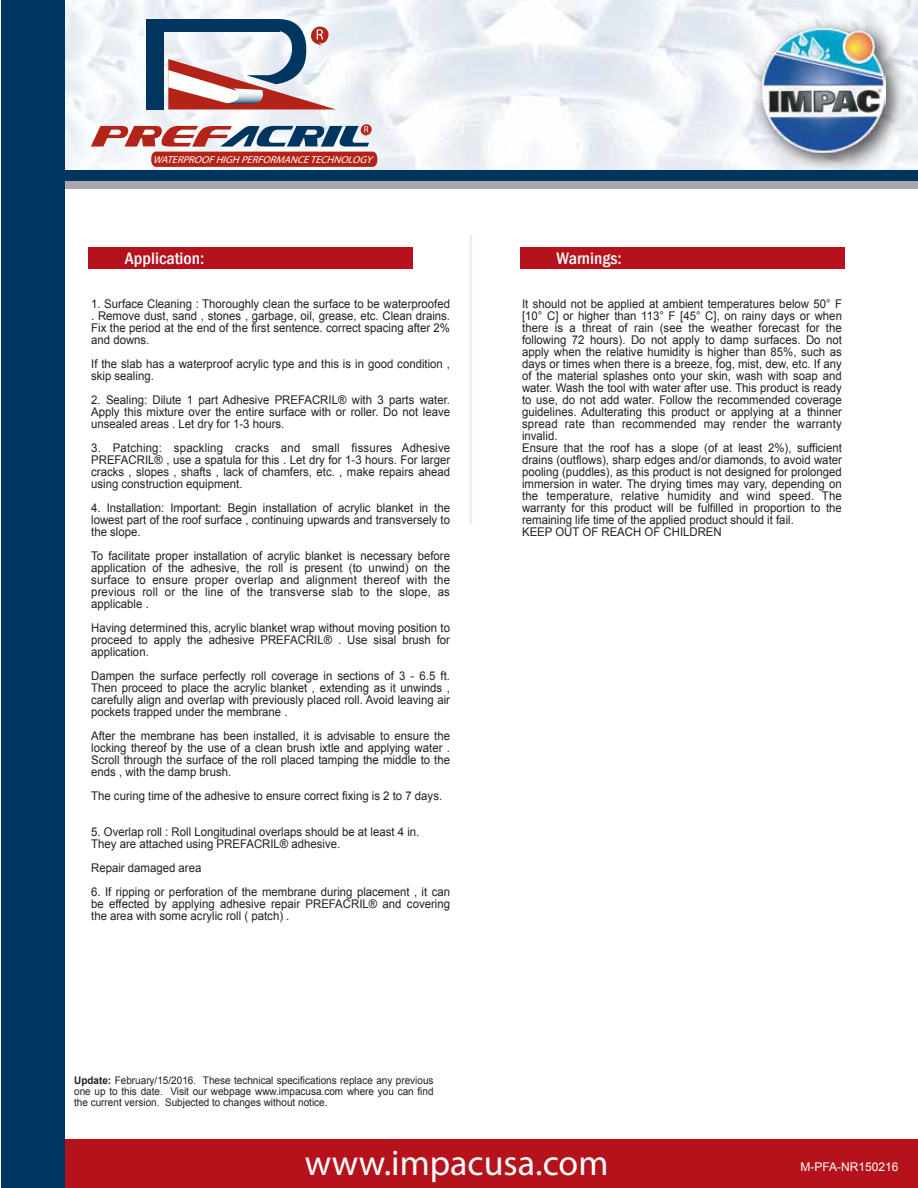
<style>
.page{position:relative;width:918px;height:1188px;background:#fff}
.page>*{position:absolute;margin:0;border:0;box-sizing:border-box;transform-origin:0 0}
.t1{font:36px "Myriad";color:#fff}
.t2{font:500 condensed 17.1px "Franklin Gothic";color:#fff;scale:1.05 1}
.t3{font:12px/12px "Arial";color:#231f20;text-align:justify;scale:.95 1}
.t4{font:12px "Arial";color:#fff}
.t5{font:10.5px/11.2px "Arial";color:#231f20;text-align:justify;scale:.95 1}
.t6{font:italic 10.05px "Myriad Pro";color:#fff;scale:1.05 1}
.s1{font-weight:700}
</style>
<div class="page">
<img style="left:65px;top:0;width:853px;height:169px">
<div style="left:1px;top:171px;width:917px;height:11px;background:#00355f"></div>
<div style="left:66px;top:181px;width:852px;height:8px;background:#a7a9ac"></div>
<img style="left:745px;top:10px;width:171px;height:161px">
<img style="left:761px;top:28px;width:125px;height:125px">
<div style="left:146px;top:19px;width:17px;height:91px;background:#00355f"></div>
<div style="left:146px;top:19px;width:134px;height:12px;background:#00355f"></div>
<svg style="left:168px;top:19px;width:167px;height:90px"></svg>
<div style="left:1px;top:1139px;width:917px;height:49px;background:#b5121b"></div>
<div style="left:88px;top:248px;width:325px;height:21px;background:#b5121b"></div>
<hr style="left:469px;top:235px;width:3px;height:289px;background:#d1d3d4">
<div style="left:1px;top:0;width:64px;height:1188px;background:#00355f"></div>
<div style="left:520px;top:248px;width:324px;height:21px;background:#b5121b"></div>
<svg style="left:91px;top:123px;width:286px;height:44px"></svg>
<p class="t6" style="left:153px;top:154px;width:214px">WATERPROOFHIGHPERFORMANCETECHNOLOGY</p>
<h2 class="t2" style="left:125px;top:248px;width:77px">Application:</h2>
<h2 class="t2" style="left:557px;top:248px;width:64px">Warnings:</h2>
<p class="t3" style="left:91px;top:298px;width:379px">1. Surface Cleaning : Thoroughly clean the surface to be waterproofed . Remove dust, sand , stones , garbage, oil, grease, etc. Clean drains.<br>Fix the period at the end of the first sentence. correct spacing after 2% and downs.</p>
<p class="t3" style="left:91px;top:358px;width:379px">If the slab has a waterproof acrylic type and this is in good condition , skip sealing.</p>
<p class="t3" style="left:91px;top:394px;width:379px">2. Sealing: Dilute 1 part Adhesive PREFACRIL® with 3 parts water.<br>Apply this mixture over the entire surface with or roller. Do not leave unsealed areas . Let dry for 1-3 hours.</p>
<p class="t3" style="left:91px;top:442px;width:379px">3. Patching: spackling cracks and small fissures Adhesive PREFACRIL® , use a spatula for this . Let dry for 1-3 hours. For larger cracks , slopes , shafts , lack of chamfers, etc. , make repairs ahead using construction equipment.</p>
<p class="t3" style="left:91px;top:502px;width:379px">4. Installation: Important: Begin installation of acrylic blanket in the lowest part of the roof surface , continuing upwards and transversely to the slope.</p>
<p class="t3" style="left:91px;top:550px;width:379px">To facilitate proper installation of acrylic blanket is necessary before application of the adhesive, the roll is present (to unwind) on the surface to ensure proper overlap and alignment thereof with the previous roll or the line of the transverse slab to the slope, as applicable .</p>
<p class="t3" style="left:91px;top:622px;width:379px">Having determined this, acrylic blanket wrap without moving position to proceed to apply the adhesive PREFACRIL® . Use sisal brush for application.</p>
<p class="t3" style="left:91px;top:670px;width:379px">Dampen the surface perfectly roll coverage in sections of 3 - 6.5 ft.<br>Then proceed to place the acrylic blanket , extending as it unwinds , carefully align and overlap with previously placed roll. Avoid leaving air pockets trapped under the membrane .</p>
<p class="t3" style="left:91px;top:730px;width:379px">After the membrane has been installed, it is advisable to ensure the locking thereof by the use of a clean brush ixtle and applying water .<br>Scroll through the surface of the roll placed tamping the middle to the ends , with the damp brush.</p>
<p class="t3" style="left:91px;top:790px;width:371px">The curing time of the adhesive to ensure correct fixing is 2 to 7 days.</p>
<p class="t3" style="left:91px;top:826px;width:347px">5. Overlap roll : Roll Longitudinal overlaps should be at least 4 in.<br>They are attached using PREFACRIL® adhesive.</p>
<p class="t3" style="left:91px;top:862px;width:118px">Repair damaged area</p>
<p class="t3" style="left:91px;top:886px;width:379px">6. If ripping or perforation of the membrane during placement , it can be effected by applying adhesive repair PREFACRIL® and covering the area with some acrylic roll ( patch) .</p>
<p class="t5" style="left:74px;top:1075px;width:380px"><span class="s1">Update:</span> February/15/2016. These technical specifications replace any previous one up to this date. Visit our webpage www.impacusa.com where you can find the current version. Subjected to changes without notice.</p>
<p class="t3" style="left:522px;top:298px;width:338px;text-align:left">It should not be applied at ambient temperatures below 50° F [10° C] or higher than 113° F [45° C], on rainy days or when there is a threat of rain (see the weather forecast for the following 72 hours). Do not apply to damp surfaces. Do not apply when the relative humidity is higher than 85%, such as days or times when there is a breeze, fog, mist, dew, etc. If any of the material splashes onto your skin, wash with soap and water. Wash the tool with water after use. This product is ready to use, do not add water. Follow the recommended coverage guidelines. Adulterating this product or applying at a thinner spread rate than recommended may render the warranty invalid.<br>Ensure that the roof has a slope (of at least 2%), sufficient drains (outflows), sharp edges and/or diamonds, to avoid water pooling (puddles), as this product is not designed for prolonged immersion in water. The drying times may vary, depending on the temperature, relative humidity and wind speed. The warranty for this product will be fulfilled in proportion to the remaining life time of the applied product should it fail.<br>KEEP OUT OF REACH OF CHILDREN</p>
<h1 class="t1" style="left:305px;top:1140px;width:305px">www.impacusa.com</h1>
<p class="t4" style="left:800px;top:1158px;width:100px">M-PFA-NR150216</p>
</div>
